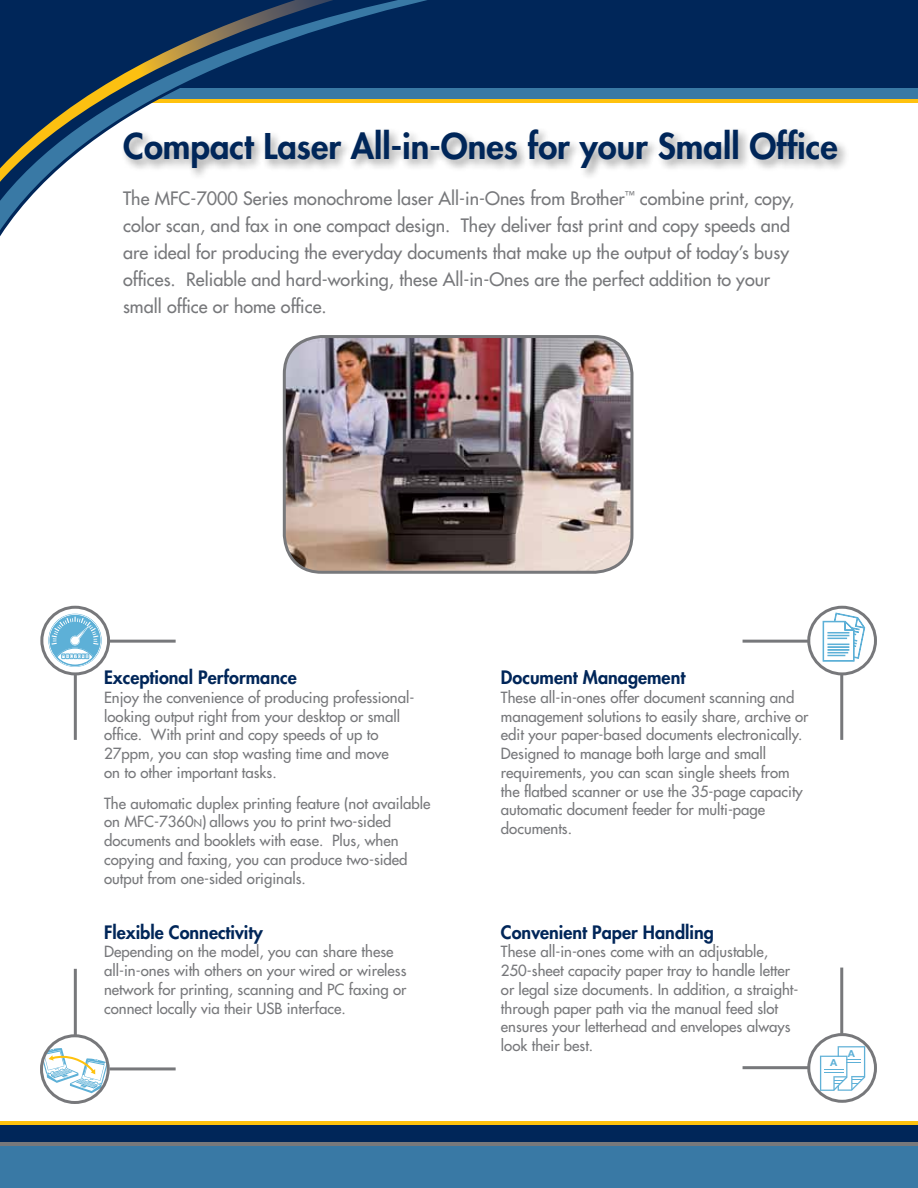
<style>
.page{position:relative;width:918px;height:1188px;background:#fff}
.page>*{position:absolute;margin:0;border:0;box-sizing:border-box;transform-origin:0 0}
.t1{font:800 34.5px "Futura";color:#002659}
.t2{font:18px/27px "Futura";color:#77787b}
.t3{font:800 18px "Futura";color:#002659}
.t4{font:15px/18.8px "Futura";color:#77787b}
.t5{font:700 9.75px "Helvetica Neue";color:#5db0d7;scale:1.08 1}
.s1{font-size:10.5px}
</style>
<div class="page">
<div style="left:126px;top:93px;width:792px;height:9px;background:#ffc20e"></div>
<div style="left:94px;top:81px;width:824px;height:18px;background:#3979a5"></div>
<div style="left:0;top:0;width:918px;height:88px;background:#002659"></div>
<svg style="left:0;top:0;width:463px;height:219px"></svg>
<svg style="left:0;top:0;width:333px;height:182px"></svg>
<div style="left:0;top:1122px;width:918px;height:9px;background:#ffc20e"></div>
<div style="left:0;top:1135px;width:918px;height:26px;background:#77787b"></div>
<div style="left:0;top:1146px;width:918px;height:42px;background:#3979a5"></div>
<div style="left:0;top:1125px;width:918px;height:17px;background:#002659"></div>
<div style="left:120px;top:125px;width:729px;height:55px;background:#000;opacity:.4"></div>
<img style="left:284px;top:337px;width:348px;height:235px">
<div style="left:283px;top:335px;width:350px;height:239px;border:3px solid #77787b;border-radius:38px"></div>
<svg style="left:42px;top:607px;width:67px;height:67px"></svg>
<div style="left:40px;top:606px;width:70px;height:69px;border:3px solid #77787b;border-radius:50%"></div>
<svg style="left:50px;top:615px;width:51px;height:51px"></svg>
<hr style="left:74px;top:674px;width:3px;height:66px;background:#77787b">
<hr style="left:109px;top:640px;width:67px;height:3px;background:#77787b">
<svg style="left:809px;top:1035px;width:66px;height:66px"></svg>
<svg style="left:820px;top:1046px;width:45px;height:45px"></svg>
<div style="left:807px;top:1033px;width:70px;height:70px;border:3px solid #77787b;border-radius:50%"></div>
<hr style="left:840px;top:968px;width:3px;height:66px;background:#77787b">
<hr style="left:743px;top:1066px;width:66px;height:3px;background:#77787b">
<hr style="left:743px;top:640px;width:66px;height:3px;background:#77787b">
<svg style="left:809px;top:607px;width:66px;height:67px"></svg>
<div style="left:807px;top:606px;width:70px;height:69px;border:3px solid #77787b;border-radius:50%"></div>
<hr style="left:840px;top:674px;width:3px;height:66px;background:#77787b">
<svg style="left:822px;top:612px;width:44px;height:50px"></svg>
<hr style="left:74px;top:969px;width:3px;height:66px;background:#77787b">
<hr style="left:109px;top:1067px;width:67px;height:3px;background:#77787b">
<svg style="left:42px;top:1036px;width:66px;height:67px"></svg>
<svg style="left:42px;top:1048px;width:65px;height:45px"></svg>
<div style="left:40px;top:1034px;width:70px;height:70px;border:3px solid #77787b;border-radius:50%"></div>
<h1 class="t1" style="left:123px;top:125px;width:716px">Compact Laser All-in-Ones for your Small Office</h1>
<p class="t2" style="left:123px;top:185px;width:673px">The MFC-7000 Series monochrome laser All-in-Ones from Brother<sup>™</sup> combine print, copy, color scan, and fax in one compact design. They deliver fast print and copy speeds and are ideal for producing the everyday documents that make up the output of today’s busy offices. Reliable and hard-working, these All-in-Ones are the perfect addition to your small office or home office.</p>
<p class="t3" style="left:104px;top:666px;width:194px">Exceptional Performance</p>
<p class="t4" style="left:104px;top:688px;width:312px">Enjoy the convenience of producing professional&shy;looking output right from your desktop or small office. With print and copy speeds of up to 27ppm, you can stop wasting time and move<br>on to other important tasks.</p>
<p class="t4" style="left:104px;top:794px;width:328px">The automatic duplex printing feature (not available on MFC-7360<span class="s1">n</span>) allows you to print two-sided documents and booklets with ease. Plus, when copying and faxing, you can produce two-sided output from one-sided originals.</p>
<p class="t3" style="left:104px;top:921px;width:160px">Flexible Connectivity</p>
<p class="t4" style="left:104px;top:943px;width:304px">Depending on the model, you can share these all-in-ones with others on your wired or wireless network for printing, scanning and PC faxing or connect locally via their USB interface.</p>
<p class="t3" style="left:501px;top:666px;width:186px">Document Management</p>
<p class="t4" style="left:501px;top:688px;width:309px">These all-in-ones offer document scanning and management solutions to easily share, archive or edit your paper-based documents electronically.<br>Designed to manage both large and small requirements, you can scan single sheets from the flatbed scanner or use the 35-page capacity automatic document feeder for multi-page documents.</p>
<p class="t3" style="left:501px;top:921px;width:214px">Convenient Paper Handling</p>
<p class="t4" style="left:501px;top:943px;width:299px">These all-in-ones come with an adjustable, 250-sheet capacity paper tray to handle letter or legal size documents. In addition, a straight&shy;through paper path via the manual feed slot ensures your letterhead and envelopes always look their best.</p>
<p class="t5" style="left:830px;top:1057px;width:8px">A</p>
<p class="t5" style="left:848px;top:1047px;width:8px">A</p>
</div>
